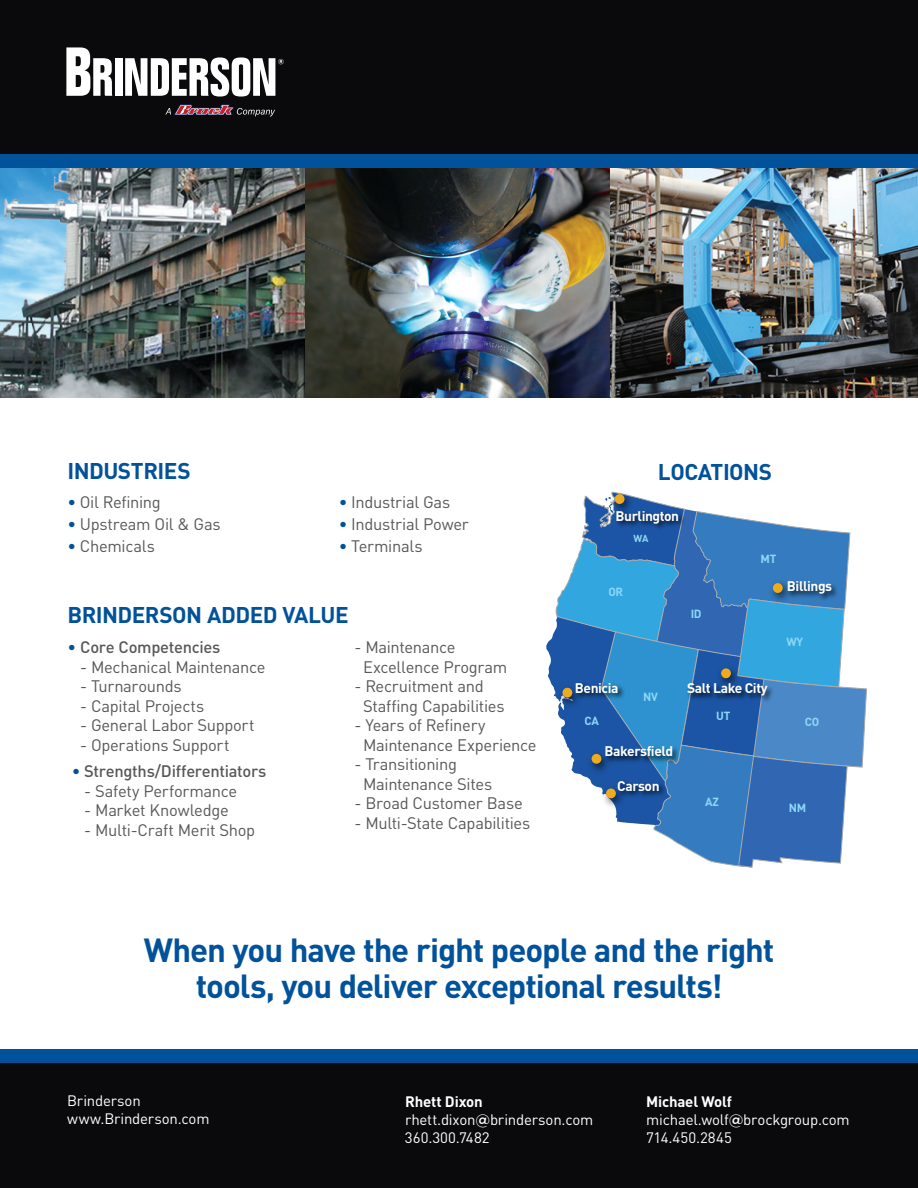
<style>
.page{position:relative;width:918px;height:1188px;background:#fff}
.page>*{position:absolute;margin:0;border:0;box-sizing:border-box;transform-origin:0 0}
.t1{font:700 33px/36px "DIN";letter-spacing:-.035em;color:#01529a;text-align:center}
.t2{font:700 22.5px "DIN";letter-spacing:-.025em;color:#01529a}
.t3{font:16.5px/19.5px "DIN";letter-spacing:-.02em;color:#57585a}
.t4{font:500 16.5px "DIN";letter-spacing:-.02em;color:#57585a}
.t5{font:15px/18px "DIN";letter-spacing:-.015em;color:#fff}
.t6{font:700 13.8px "DIN";letter-spacing:-.03em;color:#fff}
.t7{font:700 11.7px "DIN";letter-spacing:-.025em;color:#8dd7f7}
.t8{font:700 10.05px "DIN";color:#8dd7f7}
.s1{color:#01529a}
.s2{font-weight:400;color:#01529a}
.s3{font-weight:700}
.s4{font-family:"Gotham";font-weight:500}
</style>
<div class="page">
<div style="left:0;top:0;width:918px;height:154px;background:#0a090c"></div>
<div style="left:0;top:1056px;width:918px;height:132px;background:#0a090c"></div>
<svg style="left:165px;top:104px;width:110px;height:12px"></svg>
<svg style="left:66px;top:47px;width:46px;height:49px"></svg>
<div style="left:115px;top:58px;width:7px;height:38px;background:#fff"></div>
<svg style="left:125px;top:57px;width:159px;height:40px"></svg>
<img style="left:0;top:168px;width:918px;height:230px">
<div style="left:0;top:1050px;width:918px;height:13px;background:#01529a"></div>
<div style="left:0;top:154px;width:918px;height:14px;background:#01529a"></div>
<svg style="left:546px;top:495px;width:321px;height:373px"></svg>
<img style="left:606px;top:491px;width:32px;height:28px">
<div style="left:615px;top:494px;width:10px;height:10px;background:#f0ab1c;border-radius:50%"></div>
<img style="left:764px;top:576px;width:32px;height:32px">
<div style="left:773px;top:583px;width:10px;height:10px;background:#f0ab1c;border-radius:50%"></div>
<img style="left:713px;top:661px;width:31px;height:17px">
<div style="left:721px;top:668px;width:10px;height:10px;background:#f0ab1c;border-radius:50%"></div>
<img style="left:612px;top:506px;width:76px;height:26px">
<img style="left:784px;top:576px;width:57px;height:27px">
<img style="left:684px;top:678px;width:93px;height:27px">
<img style="left:572px;top:678px;width:55px;height:26px">
<img style="left:601px;top:741px;width:81px;height:27px">
<img style="left:614px;top:775px;width:54px;height:27px">
<h2 class="t2" style="left:68px;top:456px;width:125px">INDUSTRIES</h2>
<h2 class="t2" style="left:658px;top:457px;width:116px">LOCATIONS</h2>
<p class="t3" style="left:68px;top:492px;width:95px"><span class="s1">•</span> Oil Refining</p>
<p class="t3" style="left:68px;top:514px;width:155px"><span class="s1">•</span> Upstream Oil &amp; Gas</p>
<p class="t3" style="left:68px;top:536px;width:89px"><span class="s1">•</span> Chemicals</p>
<p class="t3" style="left:339px;top:492px;width:113px"><span class="s1">•</span> Industrial Gas</p>
<p class="t3" style="left:339px;top:514px;width:131px"><span class="s1">•</span> Industrial Power</p>
<p class="t3" style="left:339px;top:536px;width:85px"><span class="s1">•</span> Terminals</p>
<h2 class="t2" style="left:68px;top:600px;width:283px">BRINDERSON ADDED VALUE</h2>
<p class="t4" style="left:68px;top:637px;width:155px"><span class="s2">•</span> Core Competencies</p>
<p class="t3" style="left:80px;top:657px;width:187px">- Mechanical Maintenance</p>
<p class="t3" style="left:80px;top:676px;width:103px">- Turnarounds</p>
<p class="t3" style="left:80px;top:696px;width:126px">- Capital Projects</p>
<p class="t3" style="left:80px;top:715px;width:176px">- General Labor Support</p>
<p class="t3" style="left:80px;top:735px;width:151px">- Operations Support</p>
<p class="t4" style="left:72px;top:761px;width:196px"><span class="s2">•</span> Strengths/Differentiators</p>
<p class="t3" style="left:84px;top:781px;width:155px">- Safety Performance</p>
<p class="t3" style="left:84px;top:800px;width:146px">- Market Knowledge</p>
<p class="t3" style="left:84px;top:820px;width:172px">- Multi-Craft Merit Shop</p>
<p class="t3" style="left:363px;top:637px;width:146px;text-indent:-9px">- Maintenance<br>Excellence Program</p>
<p class="t3" style="left:363px;top:676px;width:143px;text-indent:-9px">- Recruitment and<br>Staffing Capabilities</p>
<p class="t3" style="left:363px;top:715px;width:175px;text-indent:-9px">- Years of Refinery<br>Maintenance Experience</p>
<p class="t3" style="left:363px;top:754px;width:130px;text-indent:-9px">- Transitioning<br>Maintenance Sites</p>
<p class="t3" style="left:355px;top:793px;width:170px">- Broad Customer Base</p>
<p class="t3" style="left:355px;top:813px;width:177px">- Multi-State Capabilities</p>
<p class="t6" style="left:616px;top:507px;width:65px">Burlington</p>
<p class="t8" style="left:634px;top:531px;width:16px">WA</p>
<p class="t7" style="left:608px;top:585px;width:16px">OR</p>
<p class="t7" style="left:691px;top:606px;width:12px">ID</p>
<p class="t7" style="left:761px;top:551px;width:17px">MT</p>
<p class="t6" style="left:787px;top:577px;width:47px">Billings</p>
<p class="t7" style="left:786px;top:634px;width:18px">WY</p>
<p class="t6" style="left:575px;top:679px;width:45px">Benicia</p>
<p class="t6" style="left:687px;top:679px;width:82px">Salt Lake City</p>
<p class="t7" style="left:643px;top:689px;width:16px">NV</p>
<p class="t7" style="left:585px;top:714px;width:16px">CA</p>
<p class="t6" style="left:604px;top:742px;width:70px">Bakersfield</p>
<p class="t6" style="left:617px;top:777px;width:44px">Carson</p>
<p class="t7" style="left:716px;top:708px;width:16px">UT</p>
<p class="t7" style="left:705px;top:794px;width:15px">AZ</p>
<p class="t7" style="left:805px;top:714px;width:16px">CO</p>
<p class="t7" style="left:789px;top:800px;width:19px">NM</p>
<h1 class="t1" style="left:144px;top:931px;width:632px">When you have the right people and the right tools, you deliver exceptional results!</h1>
<p class="t5" style="left:67px;top:1091px;width:144px">Brinderson www.Brinderson.com</p>
<p class="t5" style="left:405px;top:1092px;width:190px"><span class="s3">Rhett Dixon </span>rhett.dixon<span class="s4">@</span>brinderson.com<br>360.300.7482</p>
<p class="t5" style="left:646px;top:1092px;width:205px"><span class="s3">Michael Wolf </span>michael.wolf<span class="s4">@</span>brockgroup.com<br>714.450.2845</p>
</div>
